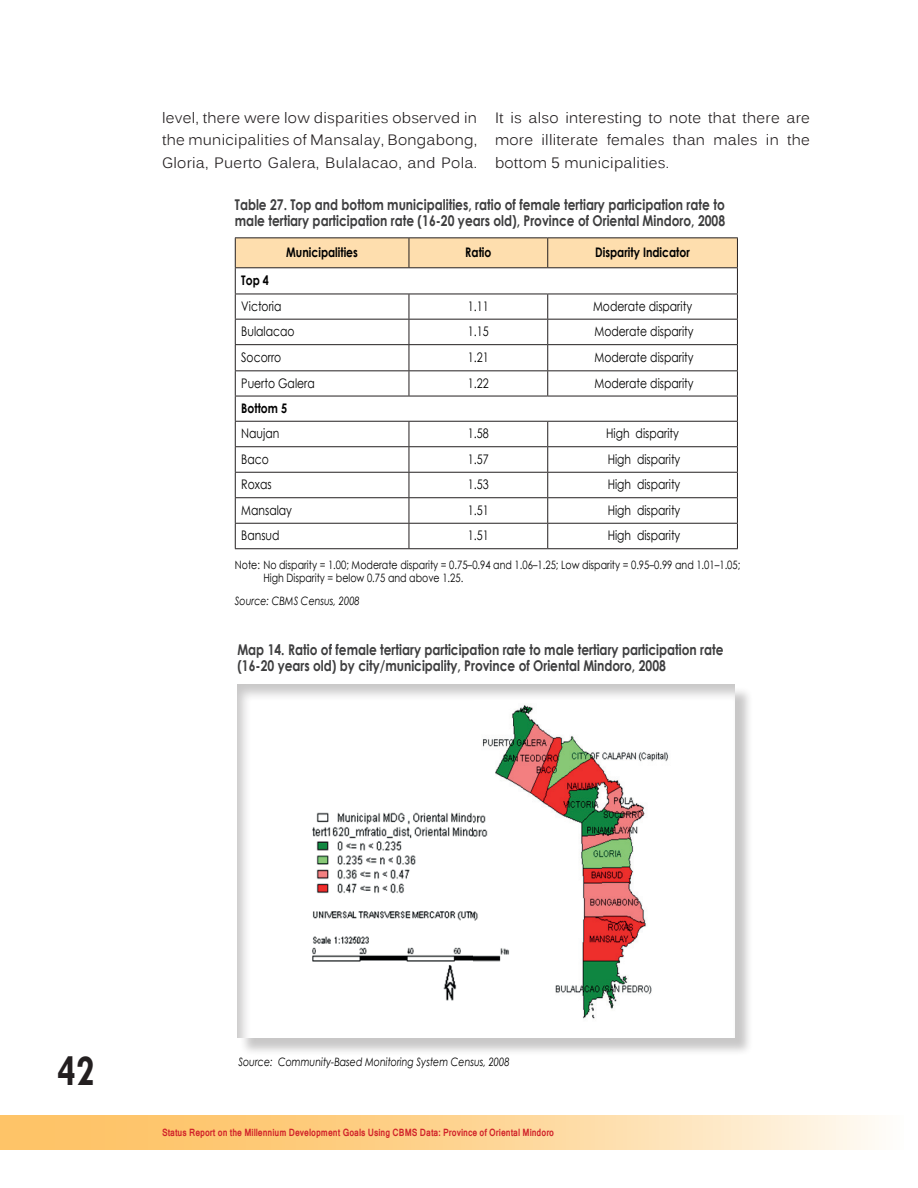
<style>
.page{position:relative;width:918px;height:1188px;background:#fff}
.page>*{position:absolute;margin:0;border:0;box-sizing:border-box;transform-origin:0 0}
.t1{font:700 44.85px "Tw Cen";color:#231f20;scale:.77 1}
.Body{font:15px/22.5px "Kalinga";letter-spacing:.015em;color:#231f20;text-align:justify}
.table_title{font:700 14.85px/16.2px "Century Gothic";color:#3e3e3f;scale:.82 1}
.table_text{font:13.2px "Century Gothic";color:#000;scale:.82 1}
.table_text-2{font:700 13.2px "Century Gothic";color:#000;scale:.82 1}
.source{font:11.55px/12.6px "Century Gothic";color:#000;scale:.82 1}
.source-2{font:italic 11.55px "Century Gothic";color:#000;scale:.82 1}
.t2{font:700 9.9px "Kartika";color:#d1232a;scale:.82 1}
</style>
<div class="page">
<svg style="left:0;top:1115px;width:879px;height:35px;background:#fed698"></svg>
<hr style="left:235px;top:237px;width:174px;height:1px;background:#231f20">
<hr style="left:409px;top:237px;width:139px;height:1px;background:#231f20">
<hr style="left:548px;top:237px;width:190px;height:1px;background:#231f20">
<svg style="left:235px;top:238px;width:503px;height:310px"></svg>
<hr style="left:235px;top:548px;width:174px;height:1px;background:#231f20">
<hr style="left:409px;top:548px;width:139px;height:1px;background:#231f20">
<hr style="left:548px;top:548px;width:190px;height:1px;background:#231f20">
<div style="left:240px;top:686px;width:514px;height:370px;background:#231f20;opacity:.25"></div>
<div style="left:236px;top:683px;width:499px;height:355px;background:#231f20;opacity:.25"></div>
<img style="left:473px;top:700px;width:210px;height:329px">
<img style="left:302px;top:802px;width:214px;height:205px">
<p class="Body" style="left:162px;top:108px;width:317px">level, there were low disparities observed in the municipalities of Mansalay, Bongabong, Gloria, Puerto Galera, Bulalacao, and Pola.</p>
<p class="Body" style="left:495px;top:108px;width:316px">It is also interesting to note that there are more illiterate females than males in the bottom 5 municipalities.</p>
<p class="table_title" style="left:235px;top:196px;width:600px">Table 27. Top and bottom municipalities, ratio of female tertiary participation rate to male tertiary participation rate (16-20 years old), Province of Oriental Mindoro, 2008</p>
<p class="table_text-2" style="left:286px;top:243px;width:89px">Municipalities</p>
<p class="table_text-2" style="left:465px;top:243px;width:33px">Ratio</p>
<p class="table_text-2" style="left:595px;top:243px;width:117px">Disparity Indicator</p>
<p class="table_text-2" style="left:241px;top:271px;width:35px">Top 4</p>
<p class="table_text" style="left:241px;top:297px;width:51px">Victoria</p>
<p class="table_text" style="left:468px;top:297px;width:27px">1.11</p>
<p class="table_text" style="left:593px;top:297px;width:122px">Moderate disparity</p>
<p class="table_text" style="left:241px;top:322px;width:66px">Bulalacao</p>
<p class="table_text" style="left:468px;top:322px;width:27px">1.15</p>
<p class="table_text" style="left:595px;top:322px;width:122px">Moderate disparity</p>
<p class="table_text" style="left:241px;top:348px;width:50px">Socorro</p>
<p class="table_text" style="left:468px;top:348px;width:27px">1.21</p>
<p class="table_text" style="left:595px;top:348px;width:122px">Moderate disparity</p>
<p class="table_text" style="left:241px;top:374px;width:91px">Puerto Galera</p>
<p class="table_text" style="left:468px;top:374px;width:27px">1.22</p>
<p class="table_text" style="left:595px;top:374px;width:122px">Moderate disparity</p>
<p class="table_text-2" style="left:241px;top:398px;width:57px">Bottom 5</p>
<p class="table_text" style="left:241px;top:424px;width:48px">Naujan</p>
<p class="table_text" style="left:468px;top:424px;width:27px">1.58</p>
<p class="table_text" style="left:606px;top:424px;width:90px">High disparity</p>
<p class="table_text" style="left:241px;top:450px;width:35px">Baco</p>
<p class="table_text" style="left:468px;top:450px;width:27px">1.57</p>
<p class="table_text" style="left:608px;top:450px;width:90px">High disparity</p>
<p class="table_text" style="left:241px;top:475px;width:39px">Roxas</p>
<p class="table_text" style="left:468px;top:475px;width:27px">1.53</p>
<p class="table_text" style="left:608px;top:475px;width:90px">High disparity</p>
<p class="table_text" style="left:241px;top:501px;width:63px">Mansalay</p>
<p class="table_text" style="left:468px;top:501px;width:27px">1.51</p>
<p class="table_text" style="left:608px;top:501px;width:90px">High disparity</p>
<p class="table_text" style="left:241px;top:526px;width:48px">Bansud</p>
<p class="table_text" style="left:468px;top:526px;width:27px">1.51</p>
<p class="table_text" style="left:608px;top:526px;width:90px">High disparity</p>
<p class="source" style="left:263px;top:559px;width:583px;text-indent:-28px">Note: No disparity = 1.00; Moderate disparity = 0.75–0.94 and 1.06–1.25; Low disparity = 0.95–0.99 and 1.01–1.05;<br>High Disparity = below 0.75 and above 1.25.</p>
<p class="source-2" style="left:235px;top:593px;width:154px">Source: CBMS Census, 2008</p>
<p class="table_title" style="left:237px;top:641px;width:594px">Map 14. Ratio of female tertiary participation rate to male tertiary participation rate (16-20 years old) by city/municipality, Province of Oriental Mindoro, 2008</p>
<h1 class="t1" style="left:58px;top:1044px;width:49px">42</h1>
<p class="source-2" style="left:238px;top:1054px;width:332px">Source: Community-Based Monitoring System Census, 2008</p>
<p class="t2" style="left:162px;top:1126px;width:480px">Status Report on the Millennium Development Goals Using CBMS Data: Province of Oriental Mindoro</p>
</div>
